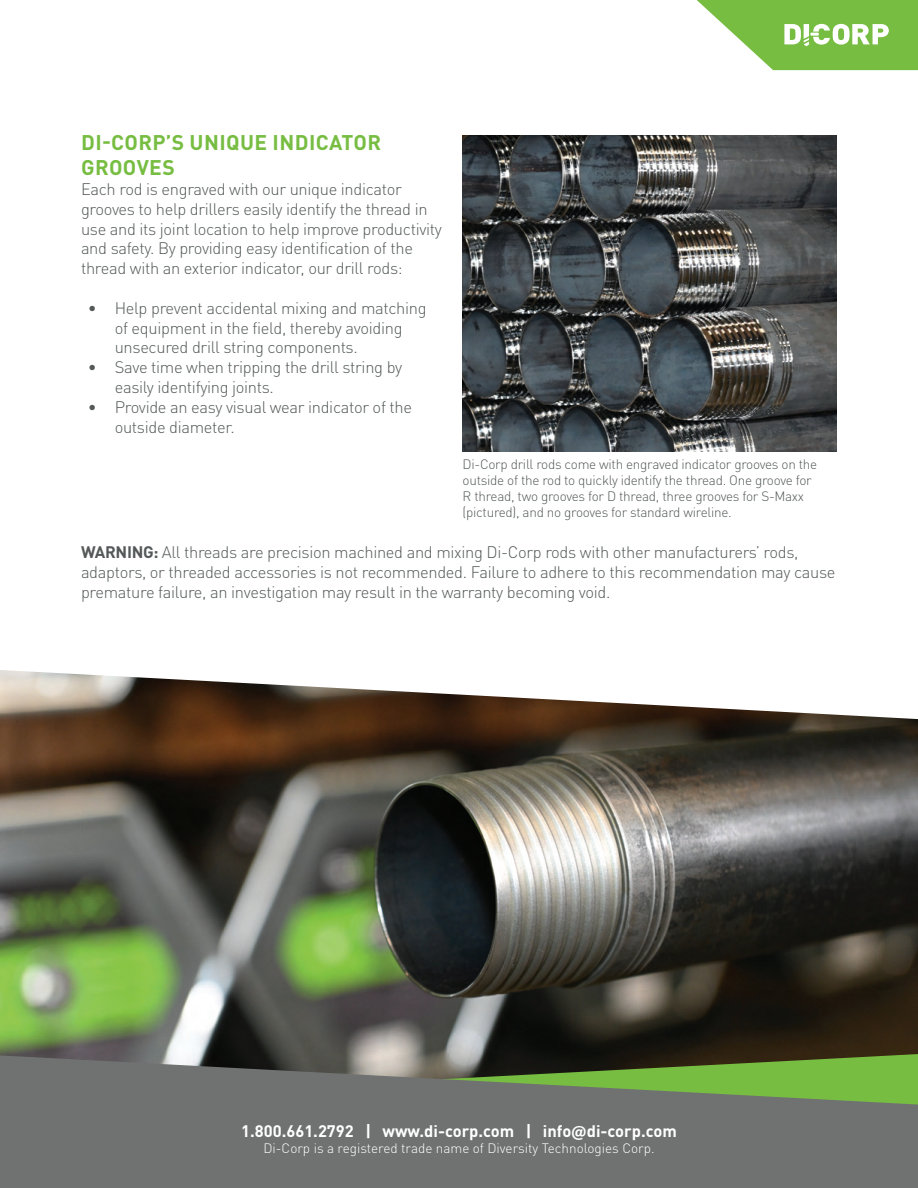
<style>
.page{position:relative;width:918px;height:1188px;background:#fff}
.page>*{position:absolute;margin:0;border:0;box-sizing:border-box;transform-origin:0 0}
.t1{font:700 21px/25.2px "DIN Pro";letter-spacing:.02em;color:#77bd42}
.t2{font:300 16.5px/19.8px "DIN Pro";letter-spacing:-.02em;color:#545858}
.t3{font:700 16.5px "DIN Pro";color:#fff}
.t4{font:300 13.5px/16.2px "DIN Pro";letter-spacing:-.02em;color:#545858}
.t5{font:300 13.5px "DIN Pro";color:#fff}
.s1{font-weight:700}
.s2{font-family:"Acumin Variable Concept";font-weight:400}
</style>
<div class="page">
<img style="left:0;top:719px;width:918px;height:335px">
<svg style="left:0;top:430px;width:915px;height:289px"></svg>
<img style="left:463px;top:135px;width:374px;height:316px">
<svg style="left:0;top:1055px;width:918px;height:133px;fill:#707271"></svg>
<svg style="left:697px;top:0;width:221px;height:70px"></svg>
<p class="t1" style="left:81px;top:127px;width:301px">DI-CORP’S UNIQUE INDICATOR<br>GROOVES</p>
<p class="t2" style="left:81px;top:178px;width:363px">Each rod is engraved with our unique indicator grooves to help drillers easily identify the thread in use and its joint location to help improve productivity and safety. By providing easy identification of the thread with an exterior indicator, our drill rods:</p>
<p class="t2" style="left:115px;top:296px;width:313px;text-indent:-27px">• Help prevent accidental mixing and matching of equipment in the field, thereby avoiding unsecured drill string components.</p>
<p class="t2" style="left:115px;top:356px;width:289px;text-indent:-27px">• Save time when tripping the drill string by easily identifying joints.</p>
<p class="t2" style="left:115px;top:395px;width:299px;text-indent:-27px">• Provide an easy visual wear indicator of the outside diameter.</p>
<p class="t4" style="left:463px;top:454px;width:356px">Di-Corp drill rods come with engraved indicator grooves on the outside of the rod to quickly identify the thread. One groove for R thread, two grooves for D thread, three grooves for S-Maxx (pictured), and no grooves for standard wireline.</p>
<p class="t2" style="left:81px;top:541px;width:756px"><span class="s1">WARNING:</span> All threads are precision machined and mixing Di-Corp rods with other manufacturers’ rods, adaptors, or threaded accessories is not recommended. Failure to adhere to this recommendation may cause premature failure, an investigation may result in the warranty becoming void.</p>
<p class="t3" style="left:241px;top:1117px;width:437px">1.800.661.2792 | www.di-corp.com | info<span class="s2">@</span>di-corp.com</p>
<p class="t5" style="left:263px;top:1138px;width:393px">Di-Corp is a registered trade name of Diversity Technologies Corp.</p>
</div>
